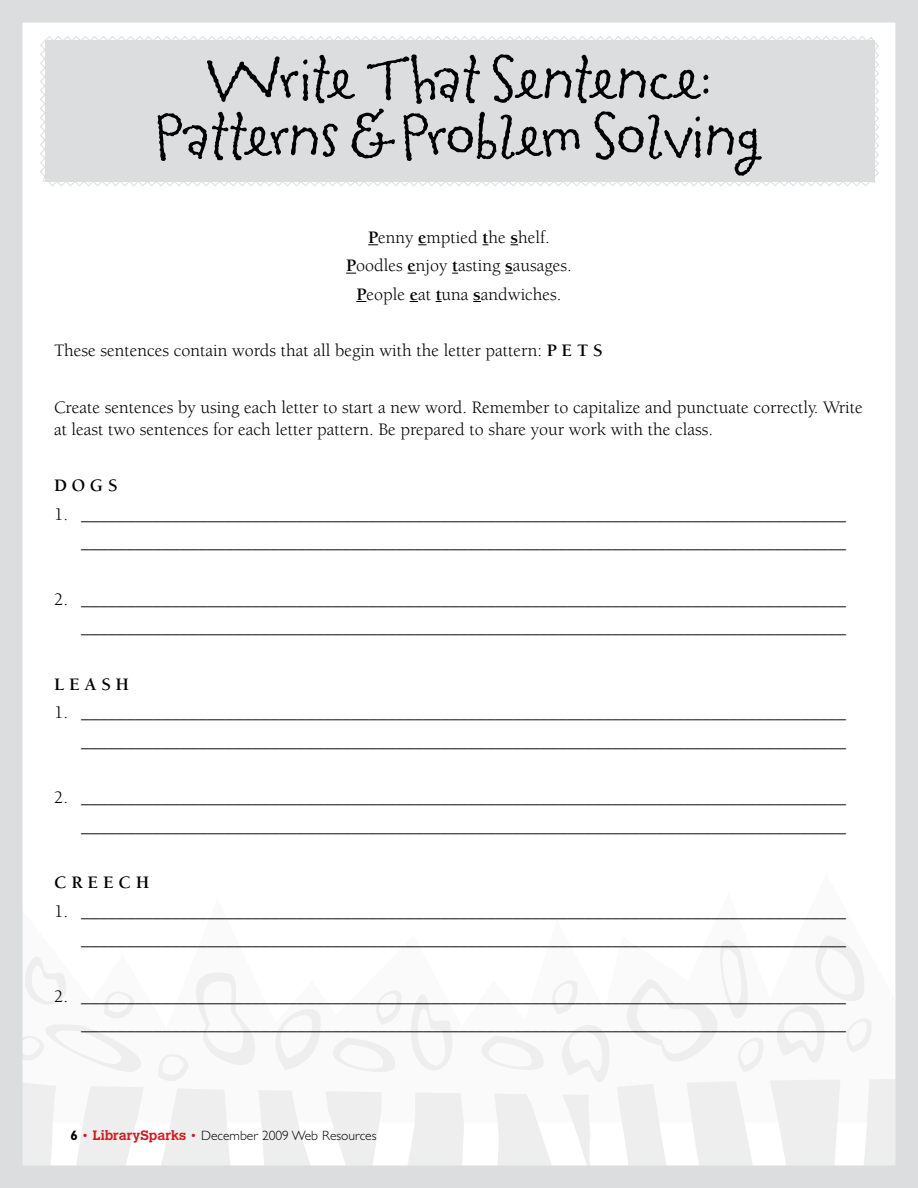
<style>
.page{position:relative;width:918px;height:1188px;background:#fff}
.page>*{position:absolute;margin:0;border:0;box-sizing:border-box;transform-origin:0 0}
.t1{font:55.5px/57px "Tapioca ITC";letter-spacing:-.01em;color:#000;text-align:center}
.t2{font:18px/28.3px "Berkeley";color:#000;text-align:right}
.t3{font:700 18px "Berkeley";color:#000}
.t4{font:300 13.5px "Gill Sans";color:#000}
.s1{font-weight:700}
.s2{color:#d31820}
.s3{font-family:"Calvert";font-weight:700;color:#d31820}
</style>
<div class="page">
<svg style="left:562px;top:1095px;width:28px;height:70px"></svg>
<svg style="left:494px;top:1094px;width:57px;height:71px"></svg>
<svg style="left:408px;top:1093px;width:56px;height:72px;background:#efefef"></svg>
<svg style="left:325px;top:1091px;width:57px;height:74px"></svg>
<svg style="left:258px;top:1090px;width:52px;height:75px"></svg>
<svg style="left:161px;top:1088px;width:69px;height:77px"></svg>
<svg style="left:23px;top:1082px;width:33px;height:83px;background:#efefef"></svg>
<svg style="left:864px;top:1079px;width:31px;height:86px;background:#efefef"></svg>
<svg style="left:770px;top:1080px;width:70px;height:85px"></svg>
<svg style="left:686px;top:1081px;width:66px;height:84px"></svg>
<svg style="left:617px;top:1084px;width:49px;height:81px"></svg>
<svg style="left:376px;top:990px;width:25px;height:35px"></svg>
<svg style="left:158px;top:1054px;width:31px;height:27px"></svg>
<svg style="left:104px;top:992px;width:31px;height:26px"></svg>
<svg style="left:275px;top:1009px;width:46px;height:61px"></svg>
<svg style="left:481px;top:1036px;width:63px;height:34px"></svg>
<svg style="left:333px;top:1038px;width:62px;height:34px"></svg>
<svg style="left:23px;top:1024px;width:118px;height:48px"></svg>
<svg style="left:552px;top:980px;width:26px;height:34px"></svg>
<svg style="left:562px;top:1025px;width:48px;height:57px"></svg>
<svg style="left:777px;top:935px;width:95px;height:128px"></svg>
<svg style="left:411px;top:994px;width:41px;height:76px"></svg>
<svg style="left:25px;top:957px;width:41px;height:48px"></svg>
<svg style="left:627px;top:940px;width:136px;height:132px"></svg>
<svg style="left:196px;top:973px;width:59px;height:92px"></svg>
<div style="left:0;top:0;width:918px;height:1188px;border:22px solid #dcddde"></div>
<div style="left:40px;top:36px;width:839px;height:150px;background:#dcddde"></div>
<svg style="left:71px;top:1086px;width:73px;height:84px"></svg>
<h1 class="t1" style="left:156px;top:52px;width:608px">Write That Sentence:<br>Patterns &amp; Problem Solving</h1>
<p class="t2" style="left:346px;top:224px;width:227px;text-align:center"><span class="s1">P</span>enny <span class="s1">e</span>mptied <span class="s1">t</span>he <span class="s1">s</span>helf.<br><span class="s1">P</span>oodles <span class="s1">e</span>njoy <span class="s1">t</span>asting <span class="s1">s</span>ausages.<br><span class="s1">P</span>eople <span class="s1">e</span>at <span class="s1">t</span>una <span class="s1">s</span>andwiches.</p>
<p class="t2" style="left:54px;top:337px;width:550px">These sentences contain words that all begin with the letter pattern: <span class="s1">P E T S</span></p>
<p class="t2" style="left:54px;top:397px;width:810px;line-height:21.6px;text-align:left">Create sentences by using each letter to start a new word. Remember to capitalize and punctuate correctly. Write at least two sentences for each letter pattern. Be prepared to share your work with the class.</p>
<p class="t3" style="left:54px;top:476px;width:65px">D O G S</p>
<p class="t2" style="left:54px;top:500px;width:793px">1. _____________________________________________________________________________________ _____________________________________________________________________________________</p>
<p class="t2" style="left:54px;top:585px;width:793px">2. _____________________________________________________________________________________ _____________________________________________________________________________________</p>
<p class="t3" style="left:54px;top:675px;width:76px">L E A S H</p>
<p class="t2" style="left:54px;top:699px;width:793px">1. _____________________________________________________________________________________ _____________________________________________________________________________________</p>
<p class="t2" style="left:54px;top:784px;width:793px">2. _____________________________________________________________________________________ _____________________________________________________________________________________</p>
<p class="t3" style="left:54px;top:873px;width:97px">C R E E C H</p>
<p class="t2" style="left:54px;top:897px;width:793px">1. _____________________________________________________________________________________ _____________________________________________________________________________________</p>
<p class="t2" style="left:54px;top:982px;width:793px">2. _____________________________________________________________________________________ _____________________________________________________________________________________</p>
<p class="t4" style="left:82px;top:1128px;width:296px"><span class="s2">•</span> <span class="s3">LibrarySparks</span> <span class="s2">•</span> December 2009 Web Resources</p>
</div>
